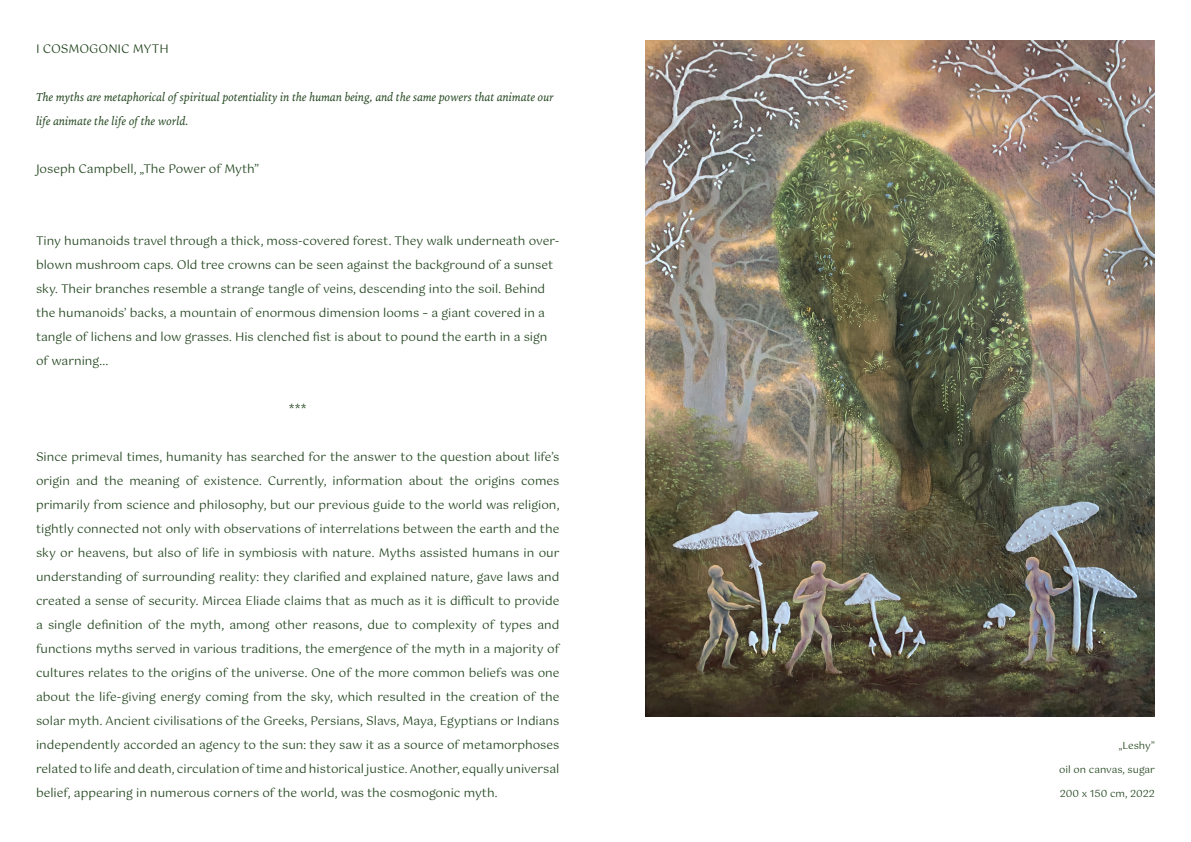
<style>
.page{position:relative;width:1191px;height:842px;background:#fff}
.page>*{position:absolute;margin:0;border:0;box-sizing:border-box;transform-origin:0 0}
.t1{font:12px/24px "Gotu";color:#254821}
.t2{font:italic 12px/24px "Iowan Old Style";color:#254821}
.t3{font:10px "Gotu";color:#254821}
</style>
<div class="page">
<img style="left:646px;top:40px;width:508px;height:677px">
<p class="t1" style="left:36px;top:36px;width:134px">I COSMOGONIC MYTH</p>
<p class="t2" style="left:36px;top:84px;width:519px">The myths are metaphorical of spiritual potentiality in the human being, and the same powers that animate our life animate the life of the world.</p>
<p class="t1" style="left:36px;top:156px;width:225px">Joseph Campbell, „The Power of Myth”</p>
<p class="t1" style="left:36px;top:228px;width:525px">Tiny humanoids travel through a thick, moss-covered forest. They walk underneath over&shy;blown mushroom caps. Old tree crowns can be seen against the background of a sunset sky. Their branches resemble a strange tangle of veins, descending into the soil. Behind the humanoids’ backs, a mountain of enormous dimension looms – a giant covered in a tangle of lichens and low grasses. His clenched fist is about to pound the earth in a sign of warning…</p>
<p class="t1" style="left:289px;top:396px;width:19px">***</p>
<p class="t1" style="left:36px;top:444px;width:525px;text-align:justify">Since primeval times, humanity has searched for the answer to the question about life’s origin and the meaning of existence. Currently, information about the origins comes primarily from science and philosophy, but our previous guide to the world was religion, tightly connected not only with observations of interrelations between the earth and the sky or heavens, but also of life in symbiosis with nature. Myths assisted humans in our understanding of surrounding reality: they clarified and explained nature, gave laws and created a sense of security. Mircea Eliade claims that as much as it is difficult to provide a single definition of the myth, among other reasons, due to complexity of types and functions myths served in various traditions, the emergence of the myth in a majority of cultures relates to the origins of the universe. One of the more common beliefs was one about the life-giving energy coming from the sky, which resulted in the creation of the solar myth. Ancient civilisations of the Greeks, Persians, Slavs, Maya, Egyptians or Indians independently accorded an agency to the sun: they saw it as a source of metamorphoses related to life and death, circulation of time and historical justice. Another, equally universal belief, appearing in numerous corners of the world, was the cosmogonic myth.</p>
<p class="t3" style="left:1118px;top:739px;width:38px">„Leshy”</p>
<p class="t3" style="left:1059px;top:763px;width:97px">oil on canvas, sugar</p>
<p class="t3" style="left:1059px;top:787px;width:97px">200 x 150 cm, 2022</p>
</div>
